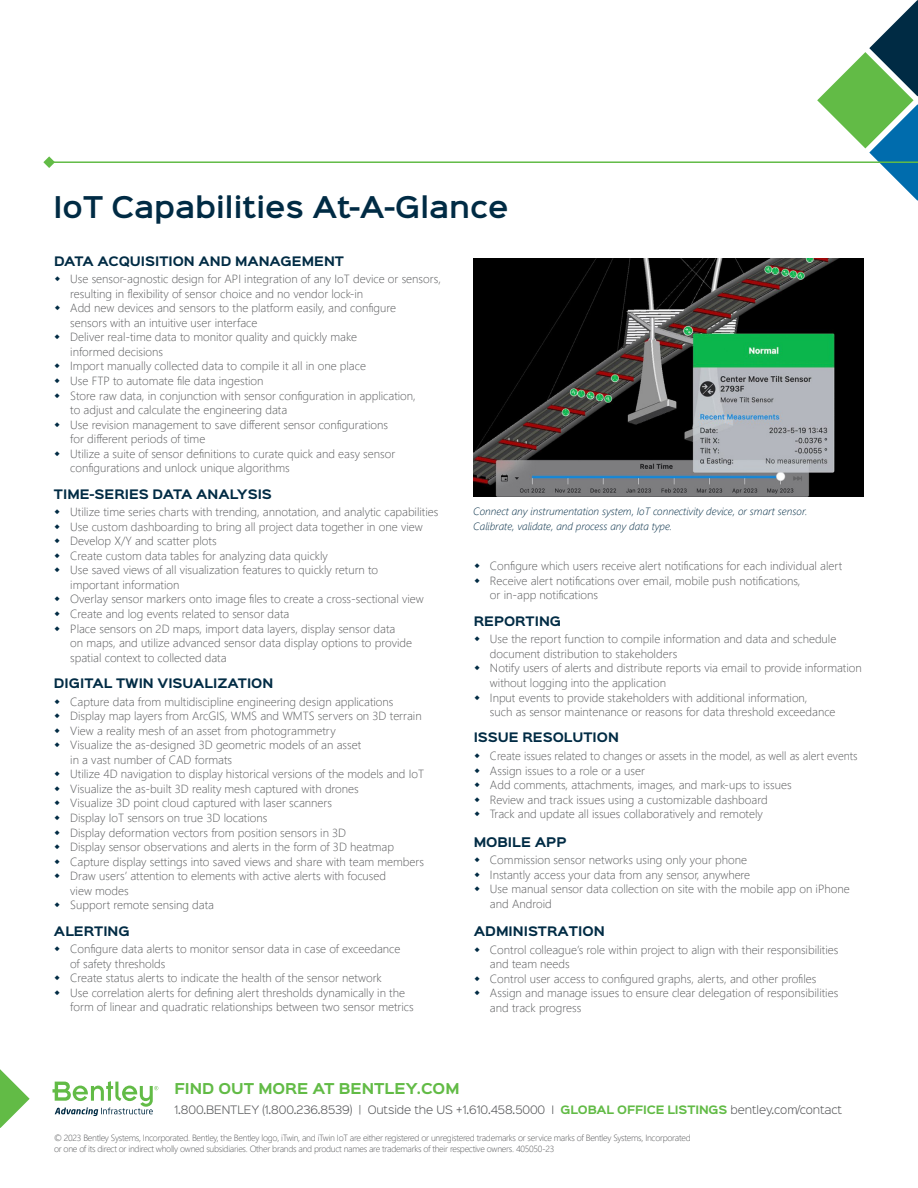
<style>
.page{position:relative;width:918px;height:1188px;background:#fff}
.page>*{position:absolute;margin:0;border:0;box-sizing:border-box;transform-origin:0 0}
.t1{font:600 27px "Sinkin Sans 600";color:#002b44}
.t2{font:700 13.5px "Sinkin Sans 700";color:#62bb46}
.t3{font:700 12px "Sinkin Sans 700";color:#002b44}
.t4{font:300 11.85px/14.5px "Segoe UI";color:#58595b}
.t5{font:300 11.85px/14.5px "Segoe UI";color:#58595b;scale:.96 1}
.t6{font:700 11.85px "Sinkin Sans 700";color:#002b44}
.t7{font:italic 300 10.5px/15px "Segoe UI";color:#002b44}
.t8{font:300 10.5px "Sinkin Sans 300";letter-spacing:-.01em;color:#58595b}
.t9{font:300 9px/10.8px "Segoe UI";letter-spacing:-.03em;color:#58595b}
.s1{font-size:11.85px}
.s2{font-family:"Sinkin Sans 700";font-weight:700;color:#62bb46}
</style>
<div class="page">
<svg style="left:0;top:1069px;width:30px;height:59px"></svg>
<svg style="left:52px;top:1081px;width:106px;height:35px"></svg>
<svg style="left:817px;top:0;width:101px;height:201px"></svg>
<hr style="left:49px;top:161px;width:869px;height:2px;background:#62bb46">
<svg style="left:43px;top:156px;width:12px;height:12px"></svg>
<img style="left:473px;top:258px;width:391px;height:239px">
<h1 class="t1" style="left:54px;top:183px;width:457px">IoT Capabilities At-A-Glance</h1>
<p class="t6" style="left:54px;top:255px;width:292px">DATA ACQUISITION AND MANAGEMENT</p>
<p class="t4" style="left:70px;top:271px;width:372px">Use sensor-agnostic design for API integration of any IoT device or sensors, resulting in flexibility of sensor choice and no vendor lock-in<br>Add new devices and sensors to the platform easily, and configure<br>sensors with an intuitive user interface<br>Deliver real-time data to monitor quality and quickly make<br>informed decisions<br>Import manually collected data to compile it all in one place<br>Use FTP to automate file data ingestion<br>Store raw data, in conjunction with sensor configuration in application,<br>to adjust and calculate the engineering data<br>Use revision management to save different sensor configurations<br>for different periods of time<br>Utilize a suite of sensor definitions to curate quick and easy sensor configurations and unlock unique algorithms</p>
<p class="t6" style="left:54px;top:488px;width:219px">TIME-SERIES DATA ANALYSIS</p>
<p class="t4" style="left:70px;top:504px;width:370px">Utilize time series charts with trending, annotation, and analytic capabilities Use custom dashboarding to bring all project data together in one view Develop X/Y and scatter plots<br>Create custom data tables for analyzing data quickly<br>Use saved views of all visualization features to quickly return to<br>important information<br>Overlay sensor markers onto image files to create a cross-sectional view Create and log events related to sensor data<br>Place sensors on 2D maps, import data layers, display sensor data<br>on maps, and utilize advanced sensor data display options to provide spatial context to collected data</p>
<p class="t6" style="left:54px;top:677px;width:221px">DIGITAL TWIN VISUALIZATION</p>
<p class="t4" style="left:70px;top:693px;width:355px">Capture data from multidiscipline engineering design applications Display map layers from ArcGIS, WMS and WMTS servers on 3D terrain View a reality mesh of an asset from photogrammetry<br>Visualize the as-designed 3D geometric models of an asset<br>in a vast number of CAD formats<br>Utilize 4D navigation to display historical versions of the models and IoT Visualize the as-built 3D reality mesh captured with drones<br>Visualize 3D point cloud captured with laser scanners<br>Display IoT sensors on true 3D locations<br>Display deformation vectors from position sensors in 3D<br>Display sensor observations and alerts in the form of 3D heatmap Capture display settings into saved views and share with team members Draw users’ attention to elements with active alerts with focused<br>view modes<br>Support remote sensing data</p>
<p class="t6" style="left:54px;top:925px;width:77px">ALERTING</p>
<p class="t4" style="left:70px;top:941px;width:345px">Configure data alerts to monitor sensor data in case of exceedance<br>of safety thresholds<br>Create status alerts to indicate the health of the sensor network<br>Use correlation alerts for defining alert thresholds dynamically in the form of linear and quadratic relationships between two sensor metrics</p>
<p class="t7" style="left:473px;top:502px;width:336px">Connect any instrumentation system, IoT connectivity device, or smart sensor.<br>Calibrate, validate, and process any data type.</p>
<p class="t4" style="left:490px;top:558px;width:354px">Configure which users receive alert notifications for each individual alert<br>Receive alert notifications over email, mobile push notifications,<br>or in-app notifications</p>
<p class="t6" style="left:474px;top:615px;width:89px">REPORTING</p>
<p class="t4" style="left:490px;top:631px;width:373px">Use the report function to compile information and data and schedule document distribution to stakeholders<br>Notify users of alerts and distribute reports via email to provide information without logging into the application<br>Input events to provide stakeholders with additional information,<br>such as sensor maintenance or reasons for data threshold exceedance</p>
<p class="t6" style="left:474px;top:731px;width:147px">ISSUE RESOLUTION</p>
<p class="t5" style="left:490px;top:747px;width:385px">Create issues related to changes or assets in the model, as well as alert events Assign issues to a role or a user<br>Add comments, attachments, images, and mark-ups to issues<br>Review and track issues using a customizable dashboard<br>Track and update all issues collaboratively and remotely</p>
<p class="t3" style="left:474px;top:835px;width:94px">MOBILE APP</p>
<p class="t4" style="left:490px;top:851px;width:361px">Commission sensor networks using only your phone<br>Instantly access your data from any sensor, anywhere<br>Use manual sensor data collection on site with the mobile app on iPhone and Android</p>
<p class="t3" style="left:474px;top:925px;width:133px">ADM<span class="s1">INISTRA</span>TION</p>
<p class="t4" style="left:490px;top:941px;width:350px">Control colleague’s role within project to align with their responsibilities and team needs<br>Control user access to configured graphs, alerts, and other profiles Assign and manage issues to ensure clear delegation of responsibilities and track progress</p>
<p class="t2" style="left:174px;top:1082px;width:287px">FIND OUT MORE AT BENTLEY.COM</p>
<p class="t8" style="left:174px;top:1101px;width:669px">1.800.BENTLEY (1.800.236.8539) | Outside the US +1.610.458.5000 I <span class="s2">GLOBAL OFFICE LISTINGS</span> bentley.com/contact</p>
<p class="t9" style="left:54px;top:1131px;width:638px">© 2023 Bentley Systems, Incorporated. Bentley, the Bentley logo, iTwin, and iTwin IoT are either registered or unregistered trademarks or service marks of Bentley Systems, Incorporated or one of its direct or indirect wholly owned subsidiaries. Other brands and product names are trademarks of their respective owners. 405050-23</p>
</div>
